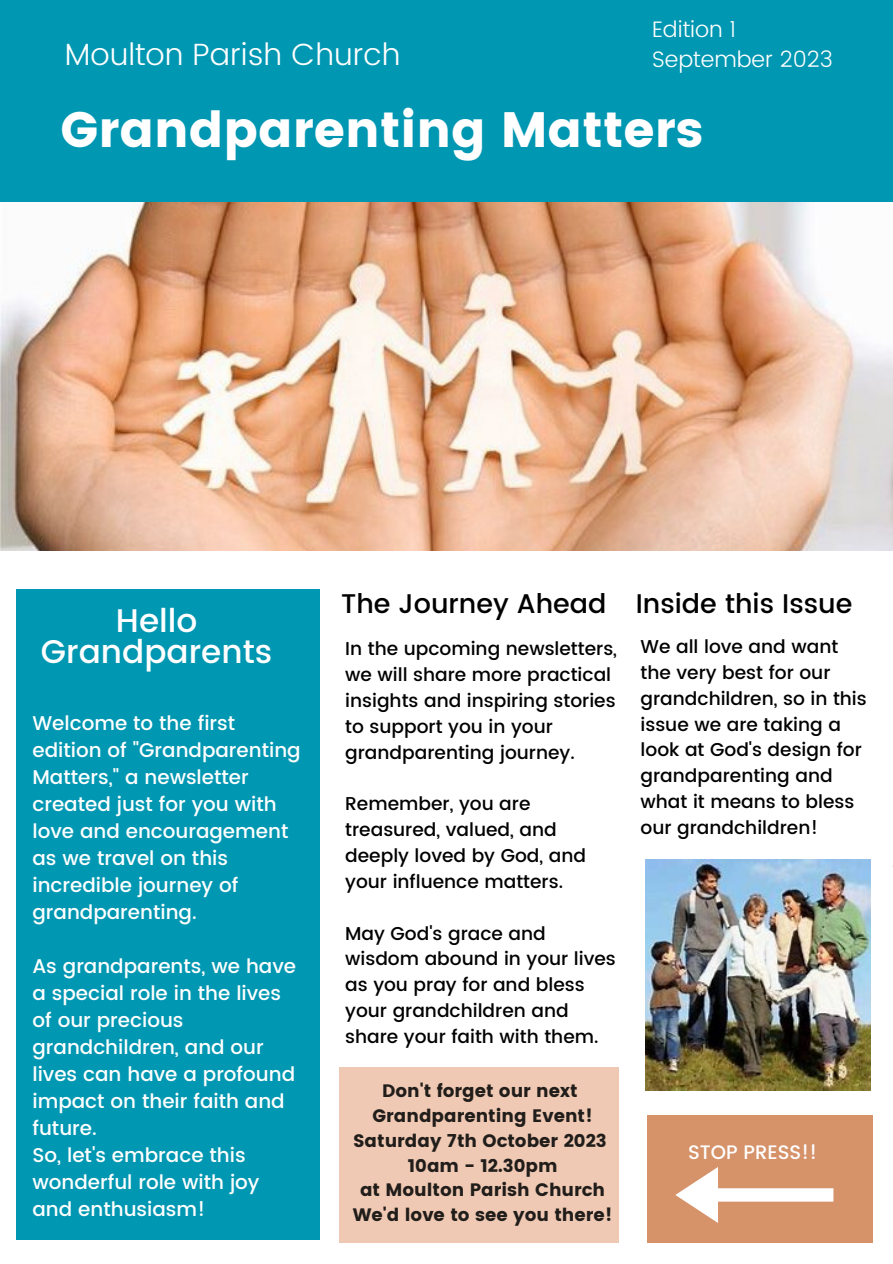
<style>
.page{position:relative;width:893px;height:1264px;background:#fff}
.page>*{position:absolute;margin:0;border:0;box-sizing:border-box;transform-origin:0 0}
.t1{font:49.65px "Poppins";color:#fff}
.t2{font:500 32.7px/30.3px "Poppins";color:#fff;text-align:center}
.t3{font:300 30.6px "Poppins";color:#fff}
.t4{font:500 27px "Poppins";color:#000}
.t5{font:300 22.35px "Poppins";color:#fff}
.t6{font:500 19.8px/27px "Poppins";color:#fff}
.t7{font:500 19.5px "Poppins";color:#fff}
.t8{font:500 18.6px/25.8px "Poppins";color:#000}
.t9{font:18px "Poppins";color:#211d1a}
</style>
<div class="page">
<img style="left:0;top:201px;width:892px;height:349px">
<img style="left:645px;top:860px;width:225px;height:230px">
<div style="left:0;top:0;width:892px;height:201px;background:#0097b2"></div>
<div style="left:16px;top:589px;width:303px;height:650px;background:#0097b2"></div>
<div style="left:339px;top:1067px;width:280px;height:175px;background:#efc9b3"></div>
<div style="left:648px;top:1114px;width:224px;height:128px;background:#d69269"></div>
<svg style="left:675px;top:1167px;width:158px;height:55px"></svg>
<p class="t3" style="left:65px;top:36px;width:337px">Moulton Parish Church</p>
<p class="t5" style="left:652px;top:16px;width:86px">Edition 1</p>
<p class="t5" style="left:652px;top:46px;width:182px">September 2023</p>
<p class="t1" style="left:60px;top:101px;width:644px">Grandparenting Matters</p>
<p class="t2" style="left:41px;top:605px;width:233px">Hello<br>Grandparents</p>
<p class="t6" style="left:32px;top:709px;width:270px">Welcome to the first edition of "Grandparenting<br>Matters," a newsletter created just for you with love and encouragement as we travel on this incredible journey of grandparenting.</p>
<p class="t6" style="left:32px;top:952px;width:265px">As grandparents, we have a special role in the lives of our precious grandchildren, and our lives can have a profound impact on their faith and future.</p>
<p class="t6" style="left:32px;top:1141px;width:228px">So, let's embrace this wonderful role with joy and enthusiasm!</p>
<p class="t4" style="left:341px;top:587px;width:267px">The Journey Ahead</p>
<p class="t8" style="left:345px;top:635px;width:273px">In the upcoming newsletters, we will share more practical insights and inspiring stories to support you in your grandparenting journey.</p>
<p class="t8" style="left:345px;top:791px;width:242px">Remember, you are treasured, valued, and deeply loved by God, and your influence matters.</p>
<p class="t8" style="left:345px;top:920px;width:272px">May God's grace and wisdom abound in your lives as you pray for and bless your grandchildren and share your faith with them.</p>
<p class="t9" style="left:382px;top:1080px;width:197px">Don't forget our next</p>
<p class="t9" style="left:372px;top:1105px;width:222px">Grandparenting Event!</p>
<p class="t9" style="left:353px;top:1129px;width:255px">Saturday 7th October 2023</p>
<p class="t9" style="left:407px;top:1154px;width:151px">10am - 12.30pm</p>
<p class="t9" style="left:360px;top:1179px;width:247px">at Moulton Parish Church</p>
<p class="t9" style="left:353px;top:1204px;width:261px">We'd love to see you there!</p>
<p class="t4" style="left:635px;top:587px;width:218px">Inside this Issue</p>
<p class="t8" style="left:640px;top:633px;width:199px">We all love and want</p>
<p class="t8" style="left:640px;top:659px;width:228px">the very best for our grandchildren, so in this issue we are taking a look at God's design for grandparenting and what it means to bless our grandchildren!</p>
<p class="t7" style="left:688px;top:1140px;width:131px">STOP PRESS!!</p>
</div>
